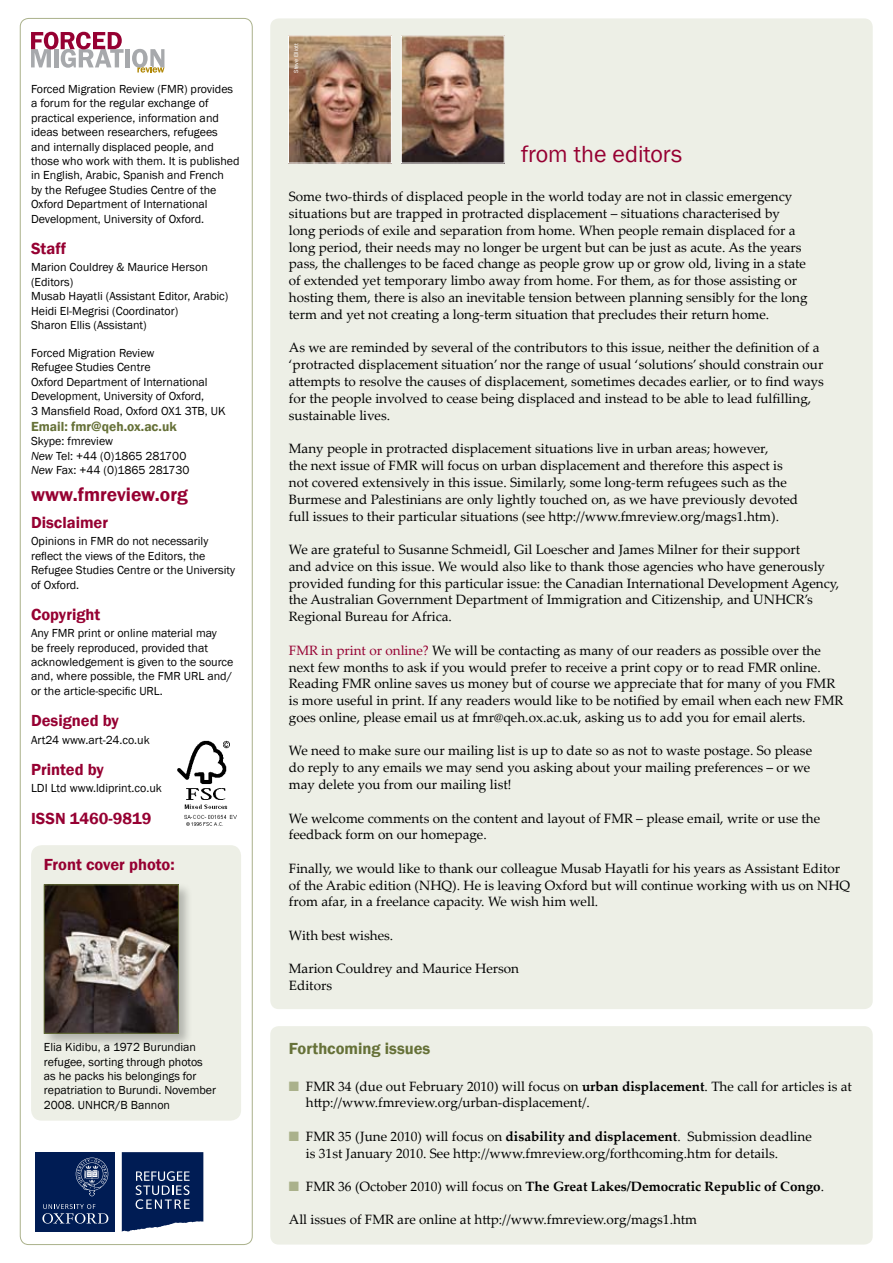
<style>
.page{position:relative;width:893px;height:1263px;background:#fff}
.page>*{position:absolute;margin:0;border:0;box-sizing:border-box;transform-origin:0 0}
.t1{font:24px "Franklin Gothic";color:#960032}
.t2{font:600 19.5px "Franklin Gothic";color:#960032}
.t3{font:600 16.5px "Franklin Gothic";color:#960032}
.t4{font:600 16.5px "Franklin Gothic";color:#667138}
.t5{font:13.5px/16.8px "Palatino Linotype";color:#000}
.t6{font:700 13.5px "Palatino Linotype";color:#000}
.t7{font:600 13.5px "Franklin Gothic";color:#667138}
.t8{font:12px/14.4px "Franklin Gothic";color:#000}
.t9{font:6px "Franklin Gothic";color:#fff}
.s1{font-style:italic}
.s2{color:#960032}
.s3{color:#aab18b}
.s4{font-weight:700}
.s5{font-weight:400}
</style>
<div class="page">
<div style="left:31px;top:845px;width:210px;height:276px;background:#edefe6;border-radius:11px"></div>
<div style="left:270px;top:18px;width:603px;height:991px;background:#edefe6;border-radius:9px"></div>
<div style="left:20px;top:18px;width:232px;height:1226px;border:1px solid #aab18b;border-radius:9px"></div>
<div style="left:270px;top:1026px;width:603px;height:218px;background:#edefe6;border-radius:9px"></div>
<div style="left:125px;top:49px;width:5px;height:18px;background:#a7a9ac"></div>
<svg style="left:132px;top:49px;width:32px;height:24px"></svg>
<svg style="left:31px;top:32px;width:93px;height:36px"></svg>
<div style="left:42px;top:882px;width:151px;height:166px;background:#000;opacity:.25"></div>
<img style="left:46px;top:886px;width:131px;height:146px">
<div style="left:44px;top:884px;width:135px;height:150px;border:1px solid #667138"></div>
<img style="left:290px;top:37px;width:100px;height:124px">
<div style="left:288px;top:35px;width:104px;height:128px;border:1px solid #fff"></div>
<img style="left:403px;top:37px;width:100px;height:124px">
<div style="left:401px;top:35px;width:104px;height:128px;border:1px solid #fff"></div>
<img style="left:177px;top:740px;width:60px;height:86px">
<div style="left:36px;top:1152px;width:79px;height:80px;background:#001c54"></div>
<svg style="left:42px;top:1204px;width:66px;height:19px"></svg>
<svg style="left:76px;top:1157px;width:32px;height:39px"></svg>
<svg style="left:122px;top:1152px;width:81px;height:80px;background:#273e6e"></svg>
<p class="t8" style="left:31px;top:82px;width:210px">Forced Migration Review (FMR) provides a forum for the regular exchange of practical experience, information and ideas between researchers, refugees and internally displaced people, and those who work with them. It is published in English, Arabic, Spanish and French<br>by the Refugee Studies Centre of the Oxford Department of International Development, University of Oxford.</p>
<p class="t3" style="left:31px;top:238px;width:37px">Staff</p>
<p class="t8" style="left:31px;top:260px;width:199px">Marion Couldrey &amp; Maurice Herson (Editors)<br>Musab Hayatli (Assistant Editor, Arabic)<br>Heidi El-Megrisi (Coordinator)<br>Sharon Ellis (Assistant)</p>
<p class="t8" style="left:31px;top:346px;width:196px">Forced Migration Review<br>Refugee Studies Centre<br>Oxford Department of International<br>Development, University of Oxford,<br>3 Mansfield Road, Oxford OX1 3TB, UK</p>
<p class="t7" style="left:31px;top:418px;width:147px">Email: fmr@qeh.ox.ac.uk</p>
<p class="t8" style="left:31px;top:434px;width:160px">Skype: fmreview<br><span class="s1">New</span> Tel: +44 (0)1865 281700<br><span class="s1">New</span> Fax: +44 (0)1865 281730</p>
<h2 class="t2" style="left:31px;top:483px;width:158px">www.fmreview.org</h2>
<p class="t3" style="left:31px;top:512px;width:79px">Disclaimer</p>
<p class="t8" style="left:31px;top:534px;width:206px">Opinions in FMR do not necessarily reflect the views of the Editors, the<br>Refugee Studies Centre or the University of Oxford.</p>
<p class="t3" style="left:31px;top:604px;width:71px">Copyright</p>
<p class="t8" style="left:31px;top:626px;width:204px">Any FMR print or online material may<br>be freely reproduced, provided that acknowledgement is given to the source and, where possible, the FMR URL and/ or the article-specific URL.</p>
<p class="t3" style="left:31px;top:710px;width:89px">Designed by</p>
<p class="t8" style="left:31px;top:733px;width:120px">Art24 www.art-24.co.uk</p>
<p class="t3" style="left:31px;top:759px;width:74px">Printed by</p>
<p class="t8" style="left:31px;top:781px;width:132px">LDI Ltd www.ldiprint.co.uk</p>
<p class="t3" style="left:31px;top:808px;width:122px">ISSN 1460-9819</p>
<p class="t3" style="left:44px;top:854px;width:132px">Front cover photo:</p>
<p class="t8" style="left:44px;top:1040px;width:174px">Elia Kidibu, a 1972 Burundian refugee, sorting through photos as he packs his belongings for repatriation to Burundi. November<br>2008. UNHCR/B Bannon</p>
<p class="t9" style="left:292px;top:73px;width:31px;rotate:-90deg">Steve Elliott</p>
<h1 class="t1" style="left:521px;top:139px;width:163px">from the editors</h1>
<p class="t5" style="left:289px;top:188px;width:520px">Some two-thirds of displaced people in the world today are not in classic emergency situations but are trapped in protracted displacement – situations characterised by long periods of exile and separation from home. When people remain displaced for a long period, their needs may no longer be urgent but can be just as acute. As the years pass, the challenges to be faced change as people grow up or grow old, living in a state of extended yet temporary limbo away from home. For them, as for those assisting or hosting them, there is also an inevitable tension between planning sensibly for the long term and yet not creating a long-term situation that precludes their return home.</p>
<p class="t5" style="left:289px;top:339px;width:537px">As we are reminded by several of the contributors to this issue, neither the definition of a ‘protracted displacement situation’ nor the range of usual ‘solutions’ should constrain our attempts to resolve the causes of displacement, sometimes decades earlier, or to find ways for the people involved to cease being displaced and instead to be able to lead fulfilling, sustainable lives.</p>
<p class="t5" style="left:289px;top:440px;width:511px">Many people in protracted displacement situations live in urban areas; however,<br>the next issue of FMR will focus on urban displacement and therefore this aspect is not covered extensively in this issue. Similarly, some long-term refugees such as the Burmese and Palestinians are only lightly touched on, as we have previously devoted full issues to their particular situations (see http://www.fmreview.org/mags1.htm).</p>
<p class="t5" style="left:289px;top:540px;width:552px">We are grateful to Susanne Schmeidl, Gil Loescher and James Milner for their support<br>and advice on this issue. We would also like to thank those agencies who have generously provided funding for this particular issue: the Canadian International Development Agency, the Australian Government Department of Immigration and Citizenship, and UNHCR’s Regional Bureau for Africa.</p>
<p class="t5" style="left:289px;top:641px;width:556px"><span class="s2">FMR in print or online?</span> We will be contacting as many of our readers as possible over the next few months to ask if you would prefer to receive a print copy or to read FMR online.<br>Reading FMR online saves us money but of course we appreciate that for many of you FMR is more useful in print. If any readers would like to be notified by email when each new FMR goes online, please email us at fmr@qeh.ox.ac.uk, asking us to add you for email alerts.</p>
<p class="t5" style="left:289px;top:742px;width:525px">We need to make sure our mailing list is up to date so as not to waste postage. So please do reply to any emails we may send you asking about your mailing preferences – or we may delete you from our mailing list!</p>
<p class="t5" style="left:289px;top:809px;width:533px">We welcome comments on the content and layout of FMR – please email, write or use the feedback form on our homepage.</p>
<p class="t5" style="left:289px;top:859px;width:563px">Finally, we would like to thank our colleague Musab Hayatli for his years as Assistant Editor of the Arabic edition (NHQ). He is leaving Oxford but will continue working with us on NHQ from afar, in a freelance capacity. We wish him well.</p>
<p class="t5" style="left:289px;top:926px;width:106px">With best wishes.</p>
<p class="t5" style="left:289px;top:960px;width:232px">Marion Couldrey and Maurice Herson<br>Editors</p>
<p class="t4" style="left:289px;top:1038px;width:143px">Forthcoming issues</p>
<p class="t5" style="left:306px;top:1077px;width:548px;text-indent:-17px"><span class="s3">■</span> FMR 34 (due out February 2010) will focus on <span class="s4">urban displacement</span>. The call for articles is at http://www.fmreview.org/urban-displacement/.</p>
<p class="t5" style="left:306px;top:1127px;width:507px;text-indent:-17px"><span class="s3">■</span> FMR 35 (June 2010) will focus on <span class="s4">disability and displacement</span>. Submission deadline is 31st January 2010. See http://www.fmreview.org/forthcoming.htm for details.</p>
<p class="t6" style="left:289px;top:1177px;width:537px"><span class="s3">■</span> <span class="s5">FMR 36 (October 2010) will focus on</span> The Great Lakes/Democratic Republic of Congo<span class="s5">.</span></p>
<p class="t5" style="left:289px;top:1211px;width:410px">All issues of FMR are online at http://www.fmreview.org/mags1.htm</p>
</div>
